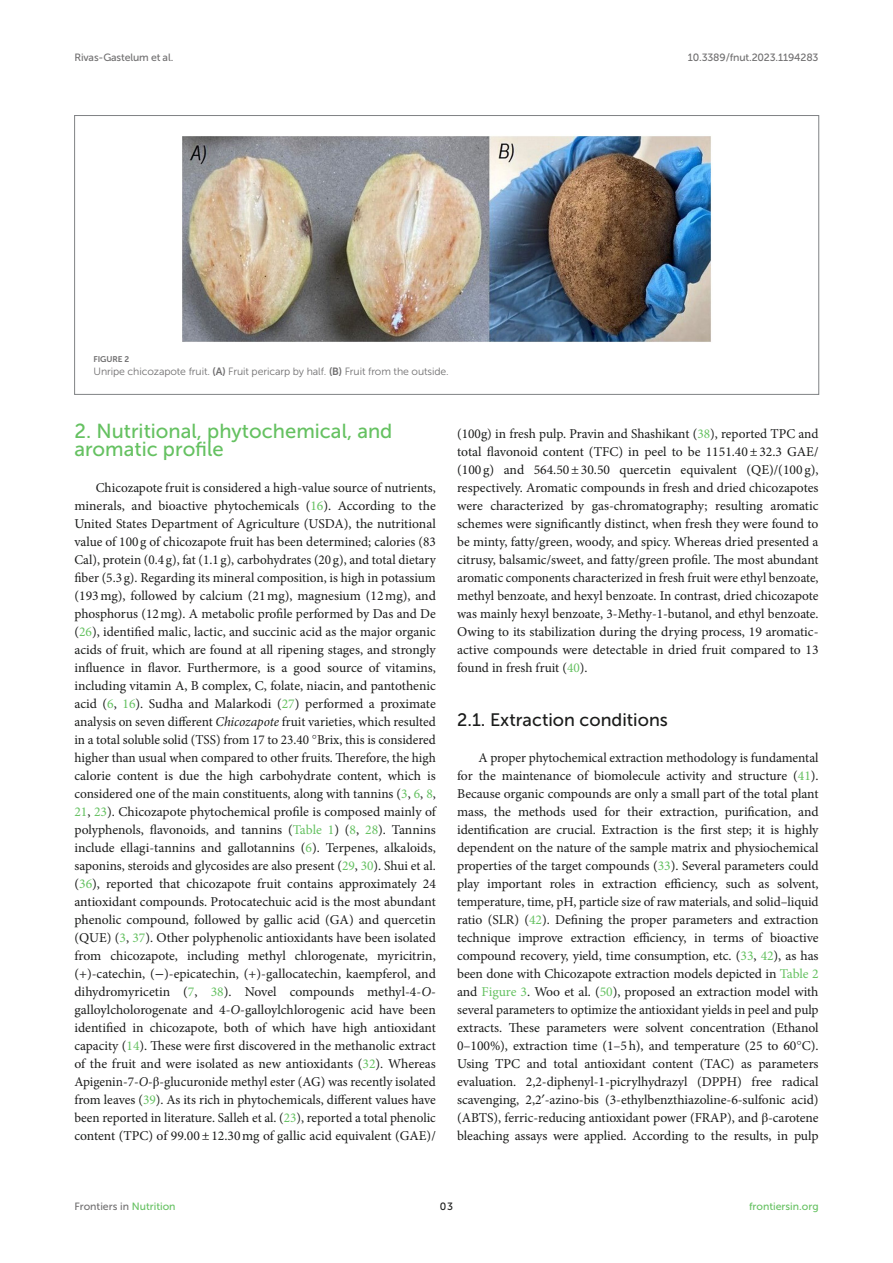
<style>
.page{position:relative;width:893px;height:1263px;background:#fff}
.page>*{position:absolute;margin:0;border:0;box-sizing:border-box;transform-origin:0 0}
.HEAD_1{font:20.25px/18px "Museo Sans 500";color:#65c161}
.HEAD_2{font:18px "Museo Sans 500";color:#1b1c1b}
.TEXT_FLUSH{font:13.5px/18px "Minion Pro";letter-spacing:-.005em;color:#1b1c1b;text-align:justify}
.FIG_LEG{font:10.5px "Museo Sans 300";letter-spacing:-.01em;color:#706f70}
.t1{font:10.5px "Museo Sans 500";letter-spacing:-.015em;color:#706f70}
.t2{font:10.5px "Museo Sans 500";color:#65c161}
.t3{font:10.5px "Museo Sans 500";color:#1b1c1b}
.FIG_HD{font:8.25px "Museo Sans 700";letter-spacing:-.01em;color:#706f70}
.s1{font-family:"Museo Sans 700"}
.s2{color:#65c161}
.s3{font-style:italic}
.s4{font-family:"STIX"}
.s5{font-family:"STIX General"}
.s6{font-family:"Gentium Plus"}
</style>
<div class="page">
<img style="left:182px;top:136px;width:529px;height:206px">
<p class="t1" style="left:74px;top:51px;width:100px">Rivas-Gastelum et al.</p>
<p class="t1" style="left:688px;top:51px;width:132px">10.3389/fnut.2023.1194283</p>
<p class="FIG_HD" style="left:94px;top:354px;width:37px">FIGURE 2</p>
<p class="FIG_LEG" style="left:94px;top:366px;width:357px">Unripe chicozapote fruit. <span class="s1">(A)</span> Fruit pericarp by half. <span class="s1">(B)</span> Fruit from the outside.</p>
<p class="HEAD_1" style="left:74px;top:422px;width:320px">2. Nutritional, phytochemical, and aromatic profile</p>
<p class="TEXT_FLUSH" style="left:74px;top:479px;width:363px;text-indent:21px">Chicozapote fruit is considered a high-value source of nutrients, minerals, and bioactive phytochemicals (<span class="s2">16</span>). According to the United States Department of Agriculture (USDA), the nutritional value of 100 g of chicozapote fruit has been determined; calories (83<br>Cal), protein (0.4 g), fat (1.1 g), carbohydrates (20 g), and total dietary fiber (5.3 g). Regarding its mineral composition, is high in potassium (193mg), followed by calcium (21mg), magnesium (12mg), and phosphorus (12mg). A metabolic profile performed by Das and De (<span class="s2">26</span>), identified malic, lactic, and succinic acid as the major organic acids of fruit, which are found at all ripening stages, and strongly influence in flavor. Furthermore, is a good source of vitamins, including vitamin A, B complex, C, folate, niacin, and pantothenic acid (<span class="s2">6</span>, <span class="s2">16</span>). Sudha and Malarkodi (<span class="s2">27</span>) performed a proximate analysis on seven different <span class="s3">Chicozapote</span> fruit varieties, which resulted in a total soluble solid (TSS) from 17 to 23.40 <span class="s4">°</span>Brix, this is considered higher than usual when compared to other fruits. Therefore, the high calorie content is due the high carbohydrate content, which is considered one of the main constituents, along with tannins (<span class="s2">3</span>, <span class="s2">6</span>, <span class="s2">8</span>, <span class="s2">21</span>, <span class="s2">23</span>). Chicozapote phytochemical profile is composed mainly of polyphenols, flavonoids, and tannins (<span class="s2">Table 1</span>) (<span class="s2">8</span>, <span class="s2">28</span>). Tannins include ellagi-tannins and gallotannins (<span class="s2">6</span>). Terpenes, alkaloids, saponins, steroids and glycosides are also present (<span class="s2">29</span>, <span class="s2">30</span>). Shui et al. (<span class="s2">36</span>), reported that chicozapote fruit contains approximately 24 antioxidant compounds. Protocatechuic acid is the most abundant phenolic compound, followed by gallic acid (GA) and quercetin (QUE) (<span class="s2">3</span>, <span class="s2">37</span>). Other polyphenolic antioxidants have been isolated from chicozapote, including methyl chlorogenate, myricitrin, (+)-catechin, (<span class="s5">−</span>)-epicatechin, (+)-gallocatechin, kaempferol, and dihydromyricetin (<span class="s2">7</span>, <span class="s2">38</span>). Novel compounds methyl-4-<span class="s3">O&shy;</span>galloylcholorogenate and 4-<span class="s3">O</span>-galloylchlorogenic acid have been identified in chicozapote, both of which have high antioxidant capacity (<span class="s2">14</span>). These were first discovered in the methanolic extract of the fruit and were isolated as new antioxidants (<span class="s2">32</span>). Whereas Apigenin-7-<span class="s3">O</span>-<span class="s5">β</span>-glucuronide methyl ester (AG) was recently isolated from leaves (<span class="s2">39</span>). As its rich in phytochemicals, different values have been reported in literature. Salleh et al. (<span class="s2">23</span>), reported a total phenolic content (TPC) of 99.00±12.30mg of gallic acid equivalent (GAE)/</p>
<p class="TEXT_FLUSH" style="left:457px;top:425px;width:363px">(100g) in fresh pulp. Pravin and Shashikant (<span class="s2">38</span>), reported TPC and total flavonoid content (TFC) in peel to be 1151.40±32.3 GAE/ (100 g) and 564.50±30.50 quercetin equivalent (QE)/(100 g), respectively. Aromatic compounds in fresh and dried chicozapotes were characterized by gas-chromatography; resulting aromatic schemes were significantly distinct, when fresh they were found to be minty, fatty/green, woody, and spicy. Whereas dried presented a citrusy, balsamic/sweet, and fatty/green profile. The most abundant aromatic components characterized in fresh fruit were ethyl benzoate, methyl benzoate, and hexyl benzoate. In contrast, dried chicozapote was mainly hexyl benzoate, 3-Methy-1-butanol, and ethyl benzoate.<br>Owing to its stabilization during the drying process, 19 aromatic&shy;active compounds were detectable in dried fruit compared to 13 found in fresh fruit (<span class="s2">40</span>).</p>
<p class="HEAD_2" style="left:457px;top:710px;width:212px">2.1. Extraction conditions</p>
<p class="TEXT_FLUSH" style="left:457px;top:749px;width:363px;text-indent:21px">A proper phytochemical extraction methodology is fundamental for the maintenance of biomolecule activity and structure (<span class="s2">41</span>).<br>Because organic compounds are only a small part of the total plant mass, the methods used for their extraction, purification, and identification are crucial. Extraction is the first step; it is highly dependent on the nature of the sample matrix and physiochemical properties of the target compounds (<span class="s2">33</span>). Several parameters could play important roles in extraction efficiency, such as solvent, temperature, time, pH, particle size of raw materials, and solid–liquid ratio (SLR) (<span class="s2">42</span>). Defining the proper parameters and extraction technique improve extraction efficiency, in terms of bioactive compound recovery, yield, time consumption, etc. (<span class="s2">33</span>, <span class="s2">42</span>), as has been done with Chicozapote extraction models depicted in <span class="s2">Table 2 </span>and <span class="s2">Figure 3</span>. Woo et al. (<span class="s2">50</span>), proposed an extraction model with several parameters to optimize the antioxidant yields in peel and pulp extracts. These parameters were solvent concentration (Ethanol 0–100%), extraction time (1–5h), and temperature (25 to 60<span class="s4">°</span>C).<br>Using TPC and total antioxidant content (TAC) as parameters evaluation. 2,2-diphenyl-1-picrylhydrazyl (DPPH) free radical scavenging, 2,2<span class="s6">′</span>-azino-bis (3-ethylbenzthiazoline-6-sulfonic acid) (ABTS), ferric-reducing antioxidant power (FRAP), and <span class="s5">β</span>-carotene bleaching assays were applied. According to the results, in pulp</p>
<p class="t1" style="left:74px;top:1200px;width:103px">Frontiers in <span class="s2">Nutrition</span></p>
<p class="t3" style="left:440px;top:1200px;width:15px">03</p>
<p class="t2" style="left:749px;top:1200px;width:71px">frontiersin.org</p>
</div>
